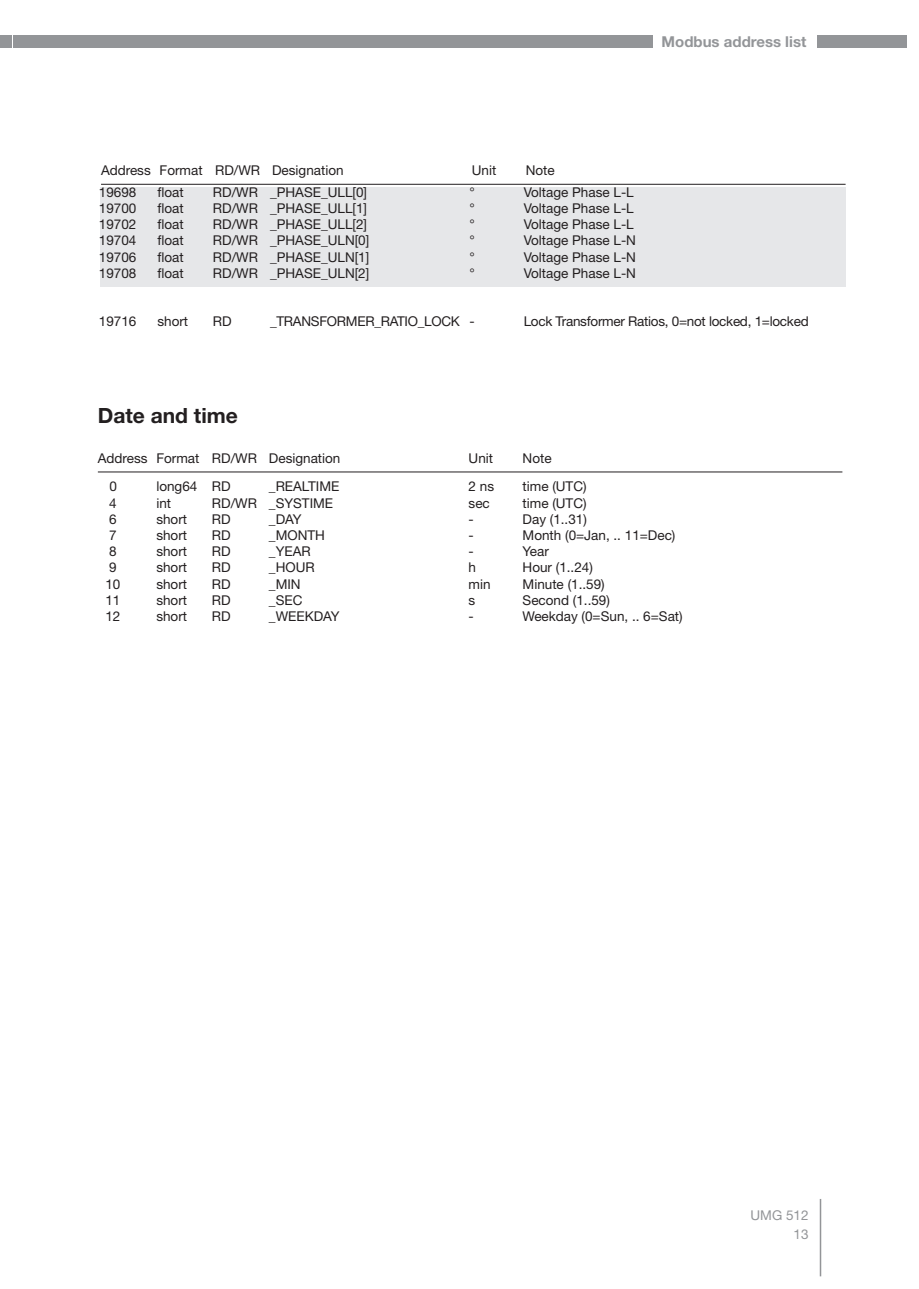
<style>
.page{position:relative;width:919px;height:1289px;background:#fff}
.page>*{position:absolute;margin:0;border:0;box-sizing:border-box;transform-origin:0 0}
.Überschrift__14{font:700 21px "Helvetica Neue LT";color:#231f20}
.t1{font:700 15px "Helvetica Neue LT";color:#939598}
._9_Tabelle__Adressen{font:13.5px "Helvetica Neue LT";color:#231f20}
._9_Tabelle__Adressen-2{font:13.5px "Helvetica Neue LT";letter-spacing:-.02em;color:#231f20}
.t2{font:13.5px/19.5px "Helvetica Neue LT";color:#939598;text-align:right}
</style>
<div class="page">
<div style="left:0;top:35px;width:12px;height:13px;background:#939598"></div>
<div style="left:816px;top:35px;width:90px;height:13px;background:#939598"></div>
<div style="left:13px;top:35px;width:639px;height:13px;background:#939598"></div>
<hr style="left:819px;top:1198px;width:2px;height:78px;background:#939598">
<div style="left:100px;top:187px;width:745px;height:99px;background:#e6e7e9"></div>
<hr style="left:98px;top:471px;width:744px;height:1px;background:#231f20">
<hr style="left:101px;top:184px;width:744px;height:1px;background:#231f20">
<p class="t1" style="left:661px;top:32px;width:146px">Modbus address list</p>
<p class="_9_Tabelle__Adressen" style="left:101px;top:163px;width:244px">Address Format RD/WR Designation</p>
<p class="_9_Tabelle__Adressen" style="left:471px;top:163px;width:26px">Unit</p>
<p class="_9_Tabelle__Adressen" style="left:525px;top:163px;width:30px">Note</p>
<p class="_9_Tabelle__Adressen" style="left:99px;top:184px;width:39px">19698</p>
<p class="_9_Tabelle__Adressen" style="left:157px;top:184px;width:28px">float</p>
<p class="_9_Tabelle__Adressen" style="left:213px;top:184px;width:155px">RD/WR _PHASE_ULL[0]</p>
<p class="_9_Tabelle__Adressen" style="left:469px;top:184px;width:7px">°</p>
<p class="_9_Tabelle__Adressen" style="left:523px;top:184px;width:112px">Voltage Phase L-L</p>
<p class="_9_Tabelle__Adressen" style="left:99px;top:200px;width:39px">19700</p>
<p class="_9_Tabelle__Adressen" style="left:157px;top:200px;width:28px">float</p>
<p class="_9_Tabelle__Adressen" style="left:213px;top:200px;width:155px">RD/WR _PHASE_ULL[1]</p>
<p class="_9_Tabelle__Adressen" style="left:469px;top:200px;width:7px">°</p>
<p class="_9_Tabelle__Adressen" style="left:523px;top:200px;width:112px">Voltage Phase L-L</p>
<p class="_9_Tabelle__Adressen" style="left:99px;top:216px;width:39px">19702</p>
<p class="_9_Tabelle__Adressen" style="left:157px;top:216px;width:28px">float</p>
<p class="_9_Tabelle__Adressen" style="left:213px;top:216px;width:155px">RD/WR _PHASE_ULL[2]</p>
<p class="_9_Tabelle__Adressen" style="left:469px;top:216px;width:7px">°</p>
<p class="_9_Tabelle__Adressen" style="left:523px;top:216px;width:112px">Voltage Phase L-L</p>
<p class="_9_Tabelle__Adressen" style="left:99px;top:232px;width:39px">19704</p>
<p class="_9_Tabelle__Adressen" style="left:157px;top:232px;width:28px">float</p>
<p class="_9_Tabelle__Adressen" style="left:213px;top:232px;width:158px">RD/WR _PHASE_ULN[0]</p>
<p class="_9_Tabelle__Adressen" style="left:469px;top:232px;width:7px">°</p>
<p class="_9_Tabelle__Adressen" style="left:523px;top:232px;width:114px">Voltage Phase L-N</p>
<p class="_9_Tabelle__Adressen" style="left:99px;top:249px;width:39px">19706</p>
<p class="_9_Tabelle__Adressen" style="left:157px;top:249px;width:28px">float</p>
<p class="_9_Tabelle__Adressen" style="left:213px;top:249px;width:158px">RD/WR _PHASE_ULN[1]</p>
<p class="_9_Tabelle__Adressen" style="left:469px;top:249px;width:7px">°</p>
<p class="_9_Tabelle__Adressen" style="left:523px;top:249px;width:114px">Voltage Phase L-N</p>
<p class="_9_Tabelle__Adressen" style="left:99px;top:265px;width:39px">19708</p>
<p class="_9_Tabelle__Adressen" style="left:157px;top:265px;width:28px">float</p>
<p class="_9_Tabelle__Adressen" style="left:213px;top:265px;width:158px">RD/WR _PHASE_ULN[2]</p>
<p class="_9_Tabelle__Adressen" style="left:469px;top:265px;width:7px">°</p>
<p class="_9_Tabelle__Adressen" style="left:523px;top:265px;width:114px">Voltage Phase L-N</p>
<p class="_9_Tabelle__Adressen" style="left:99px;top:313px;width:39px">19716</p>
<p class="_9_Tabelle__Adressen" style="left:157px;top:313px;width:32px">short</p>
<p class="_9_Tabelle__Adressen" style="left:213px;top:313px;width:20px">RD</p>
<p class="_9_Tabelle__Adressen-2" style="left:270px;top:313px;width:206px">_TRANSFORMER_RATIO_LOCK -</p>
<p class="_9_Tabelle__Adressen-2" style="left:523px;top:313px;width:286px">Lock Transformer Ratios, 0=not locked, 1=locked</p>
<p class="Überschrift__14" style="left:98px;top:402px;width:141px">Date and time</p>
<p class="_9_Tabelle__Adressen" style="left:98px;top:450px;width:244px">Address Format RD/WR Designation</p>
<p class="_9_Tabelle__Adressen" style="left:468px;top:450px;width:26px">Unit</p>
<p class="_9_Tabelle__Adressen" style="left:522px;top:450px;width:30px">Note</p>
<p class="_9_Tabelle__Adressen" style="left:110px;top:478px;width:9px">0</p>
<p class="_9_Tabelle__Adressen" style="left:156px;top:478px;width:76px">long64 RD</p>
<p class="_9_Tabelle__Adressen" style="left:269px;top:478px;width:72px">_REALTIME</p>
<p class="_9_Tabelle__Adressen" style="left:468px;top:478px;width:27px">2 ns</p>
<p class="_9_Tabelle__Adressen" style="left:522px;top:478px;width:66px">time (UTC)</p>
<p class="_9_Tabelle__Adressen" style="left:109px;top:495px;width:9px">4</p>
<p class="_9_Tabelle__Adressen" style="left:156px;top:495px;width:16px">int</p>
<p class="_9_Tabelle__Adressen" style="left:212px;top:495px;width:123px">RD/WR _SYSTIME</p>
<p class="_9_Tabelle__Adressen" style="left:468px;top:495px;width:23px">sec</p>
<p class="_9_Tabelle__Adressen" style="left:522px;top:495px;width:66px">time (UTC)</p>
<p class="_9_Tabelle__Adressen" style="left:109px;top:511px;width:9px">6</p>
<p class="_9_Tabelle__Adressen" style="left:156px;top:511px;width:32px">short</p>
<p class="_9_Tabelle__Adressen" style="left:212px;top:511px;width:20px">RD</p>
<p class="_9_Tabelle__Adressen" style="left:269px;top:511px;width:34px">_DAY</p>
<p class="_9_Tabelle__Adressen" style="left:468px;top:511px;width:7px">-</p>
<p class="_9_Tabelle__Adressen" style="left:522px;top:511px;width:66px">Day (1..31)</p>
<p class="_9_Tabelle__Adressen" style="left:109px;top:527px;width:9px">7</p>
<p class="_9_Tabelle__Adressen" style="left:156px;top:527px;width:32px">short</p>
<p class="_9_Tabelle__Adressen" style="left:212px;top:527px;width:20px">RD</p>
<p class="_9_Tabelle__Adressen" style="left:269px;top:527px;width:58px">_MONTH</p>
<p class="_9_Tabelle__Adressen" style="left:468px;top:527px;width:7px">-</p>
<p class="_9_Tabelle__Adressen" style="left:522px;top:527px;width:154px">Month (0=Jan, .. 11=Dec)</p>
<p class="_9_Tabelle__Adressen" style="left:109px;top:543px;width:9px">8</p>
<p class="_9_Tabelle__Adressen" style="left:156px;top:543px;width:32px">short</p>
<p class="_9_Tabelle__Adressen" style="left:212px;top:543px;width:20px">RD</p>
<p class="_9_Tabelle__Adressen" style="left:269px;top:543px;width:43px">_YEAR</p>
<p class="_9_Tabelle__Adressen" style="left:468px;top:543px;width:7px">-</p>
<p class="_9_Tabelle__Adressen" style="left:522px;top:543px;width:28px">Year</p>
<p class="_9_Tabelle__Adressen" style="left:109px;top:559px;width:9px">9</p>
<p class="_9_Tabelle__Adressen" style="left:156px;top:559px;width:32px">short</p>
<p class="_9_Tabelle__Adressen" style="left:212px;top:559px;width:20px">RD</p>
<p class="_9_Tabelle__Adressen" style="left:269px;top:559px;width:47px">_HOUR</p>
<p class="_9_Tabelle__Adressen" style="left:468px;top:559px;width:9px">h</p>
<p class="_9_Tabelle__Adressen" style="left:522px;top:559px;width:72px">Hour (1..24)</p>
<p class="_9_Tabelle__Adressen" style="left:105px;top:576px;width:17px">10</p>
<p class="_9_Tabelle__Adressen" style="left:156px;top:576px;width:32px">short</p>
<p class="_9_Tabelle__Adressen" style="left:212px;top:576px;width:20px">RD</p>
<p class="_9_Tabelle__Adressen" style="left:269px;top:576px;width:33px">_MIN</p>
<p class="_9_Tabelle__Adressen" style="left:468px;top:576px;width:24px">min</p>
<p class="_9_Tabelle__Adressen" style="left:522px;top:576px;width:84px">Minute (1..59)</p>
<p class="_9_Tabelle__Adressen" style="left:105px;top:592px;width:17px">11</p>
<p class="_9_Tabelle__Adressen" style="left:156px;top:592px;width:32px">short</p>
<p class="_9_Tabelle__Adressen" style="left:212px;top:592px;width:20px">RD</p>
<p class="_9_Tabelle__Adressen" style="left:269px;top:592px;width:35px">_SEC</p>
<p class="_9_Tabelle__Adressen" style="left:468px;top:592px;width:8px">s</p>
<p class="_9_Tabelle__Adressen" style="left:522px;top:592px;width:89px">Second (1..59)</p>
<p class="_9_Tabelle__Adressen" style="left:105px;top:608px;width:17px">12</p>
<p class="_9_Tabelle__Adressen" style="left:156px;top:608px;width:32px">short</p>
<p class="_9_Tabelle__Adressen" style="left:212px;top:608px;width:20px">RD</p>
<p class="_9_Tabelle__Adressen" style="left:269px;top:608px;width:72px">_WEEKDAY</p>
<p class="_9_Tabelle__Adressen" style="left:468px;top:608px;width:7px">-</p>
<p class="_9_Tabelle__Adressen" style="left:522px;top:608px;width:161px">Weekday (0=Sun, .. 6=Sat)</p>
<p class="t2" style="left:750px;top:1204px;width:60px">UMG 512<br>13</p>
</div>
